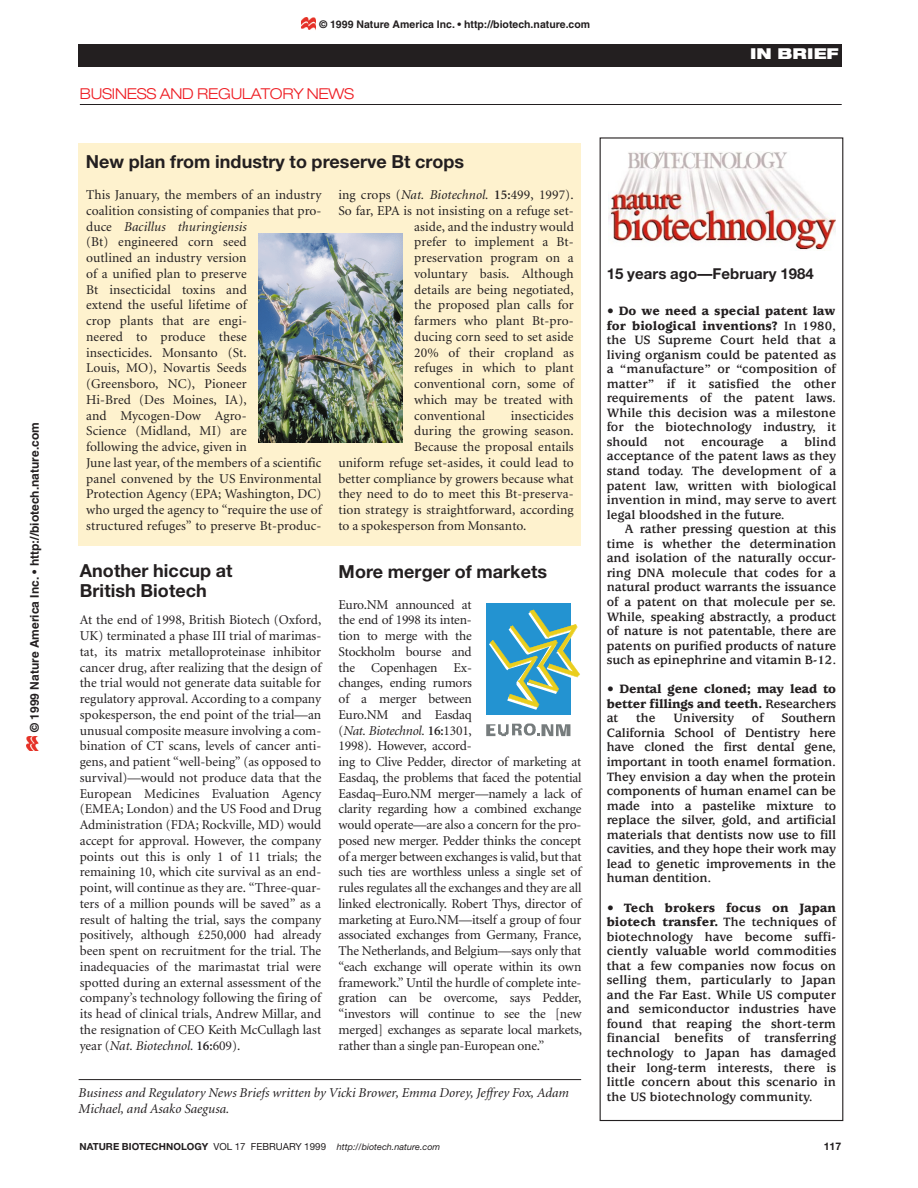
<style>
.page{position:relative;width:918px;height:1188px;background:#fff}
.page>*{position:absolute;margin:0;border:0;box-sizing:border-box;transform-origin:0 0}
.t1{font:700 18px/20.2px "Helvetica Neue";letter-spacing:.005em;color:#231f20}
.t2{font:300 expanded 15px "Helvetica Neue";letter-spacing:-.015em;color:#ee1d23}
.t3{font:700 15px "Helvetica Neue";letter-spacing:.005em;color:#231f20}
.t4{font:900 expanded 15px "Helvetica Neue";letter-spacing:.01em;color:#fff}
.t5{font:13.5px/15.8px "Minion";color:#231f20}
.t6{font:italic 13.5px/15.8px "Minion";letter-spacing:.005em;color:#231f20}
.t7{font:700 13.35px/14.5px "Usherwood";color:#231f20;text-align:justify}
.t8{font:900 13.35px/14.5px "Usherwood";letter-spacing:-.005em;color:#231f20;text-align:justify}
.t9{font:700 12px "Helvetica";color:#231f20}
.t10{font:700 10.5px "Helvetica";color:#231f20}
.t11{font:700 10.5px "Helvetica Neue";color:#231f20}
.t12{font:italic 9px "Helvetica Neue";letter-spacing:.005em;color:#231f20}
.s1{font-style:italic}
.s2{font-weight:600}
.s3{font-weight:900}
.s4{font-weight:700}
.s5{font-weight:700;font-style:normal;font-size:9.75px}
.s6{font-style:normal;font-size:9.75px}
</style>
<div class="page">
<div style="left:79px;top:143px;width:502px;height:402px;background:#fef2ce"></div>
<div style="left:78px;top:44px;width:764px;height:22px;background:#231f20"></div>
<hr style="left:80px;top:104px;width:762px;height:1px;background:#231f20">
<div style="left:600px;top:137px;width:243px;height:984px;border:1px solid #231f20"></div>
<img style="left:609px;top:152px;width:226px;height:98px">
<img style="left:259px;top:233px;width:143px;height:209px">
<div style="left:78px;top:148px;width:503px;height:35px;background:#fef2ce"></div>
<hr style="left:79px;top:1079px;width:502px;height:1px;background:#231f20">
<svg style="left:486px;top:724px;width:84px;height:12px"></svg>
<div style="left:486px;top:603px;width:84px;height:112px;background:#2393d1"></div>
<svg style="left:489px;top:610px;width:91px;height:100px"></svg>
<img style="left:302px;top:18px;width:14px;height:12px">
<img style="left:26px;top:736px;width:13px;height:14px">
<p class="t9" style="left:30px;top:732px;width:311px;rotate:-90deg">© 1999 Nature America Inc. • http://biotech.nature.com</p>
<p class="t10" style="left:320px;top:21px;width:272px">© 1999 Nature America Inc. • http://biotech.nature.com</p>
<p class="t2" style="left:80px;top:88px;width:276px">BUSINESS AND REGULATORY NEWS</p>
<p class="t4" style="left:750px;top:48px;width:90px">IN BRIEF</p>
<h1 class="t1" style="left:86px;top:153px;width:380px">New plan from industry to preserve Bt crops</h1>
<p class="t5" style="left:86px;top:188px;width:237px">This January, the members of an industry coalition consisting of companies that pro&shy;duce <span class="s1">Bacillus thuringiensis<br></span>(Bt) engineered corn seed<br>outlined an industry version<br>of a unified plan to preserve<br>Bt insecticidal toxins and<br>extend the useful lifetime of<br>crop plants that are engi-<br>neered to produce these<br>insecticides. Monsanto (St.<br>Louis, MO), Novartis Seeds (Greensboro, NC), Pioneer<br>Hi-Bred (Des Moines, IA),<br>and Mycogen-Dow Agro-<br>Science (Midland, MI) are<br>following the advice, given in<br>June last year, of the members of a scientific panel convened by the US Environmental<br>Protection Agency (EPA; Washington, DC) who urged the agency to “require the use of structured refuges” to preserve Bt-produc-</p>
<p class="t5" style="left:338px;top:188px;width:237px">ing crops (<span class="s1">Nat. Biotechnol.</span> <span class="s2">15:</span>499, 1997).</p>
<p class="t5" style="left:338px;top:204px;width:237px">So far, EPA is not insisting on a refuge set-</p>
<p class="t5" style="left:414px;top:219px;width:161px">aside, and the industry would</p>
<p class="t5" style="left:414px;top:235px;width:161px">prefer to implement a Bt-</p>
<p class="t5" style="left:414px;top:251px;width:161px">preservation program on a</p>
<p class="t5" style="left:414px;top:267px;width:161px">voluntary basis. Although</p>
<p class="t5" style="left:414px;top:282px;width:161px">details are being negotiated,</p>
<p class="t5" style="left:414px;top:298px;width:161px">the proposed plan calls for</p>
<p class="t5" style="left:414px;top:314px;width:161px">farmers who plant Bt-pro-</p>
<p class="t5" style="left:414px;top:330px;width:161px">ducing corn seed to set aside</p>
<p class="t5" style="left:414px;top:345px;width:161px">20% of their cropland as</p>
<p class="t5" style="left:414px;top:361px;width:161px">refuges in which to plant</p>
<p class="t5" style="left:414px;top:377px;width:161px">conventional corn, some of</p>
<p class="t5" style="left:414px;top:393px;width:161px">which may be treated with</p>
<p class="t5" style="left:414px;top:408px;width:72px">conventional</p>
<p class="t5" style="left:511px;top:408px;width:64px">insecticides</p>
<p class="t5" style="left:414px;top:424px;width:161px">during the growing season.</p>
<p class="t5" style="left:414px;top:440px;width:161px">Because the proposal entails</p>
<p class="t5" style="left:338px;top:456px;width:237px">uniform refuge set-asides, it could lead to</p>
<p class="t5" style="left:338px;top:471px;width:237px">better compliance by growers because what</p>
<p class="t5" style="left:338px;top:487px;width:237px">they need to do to meet this Bt-preserva-</p>
<p class="t5" style="left:338px;top:503px;width:237px">tion strategy is straightforward, according</p>
<p class="t5" style="left:338px;top:519px;width:190px">to a spokesperson from Monsanto.</p>
<h1 class="t1" style="left:80px;top:562px;width:154px">Another hiccup at<br>British Biotech</h1>
<p class="t5" style="left:80px;top:613px;width:243px;text-align:justify">At the end of 1998, British Biotech (Oxford, UK) terminated a phase III trial of marimas&shy;tat, its matrix metalloproteinase inhibitor cancer drug, after realizing that the design of the trial would not generate data suitable for regulatory approval. According to a company spokesperson, the end point of the trial—an unusual composite measure involving a com&shy;bination of CT scans, levels of cancer anti&shy;gens, and patient “well-being” (as opposed to survival)—would not produce data that the European Medicines Evaluation Agency (EMEA; London) and the US Food and Drug Administration (FDA; Rockville, MD) would accept for approval. However, the company points out this is only 1 of 11 trials; the remaining 10, which cite survival as an end&shy;point, will continue as they are. “Three-quar&shy;ters of a million pounds will be saved” as a result of halting the trial, says the company positively, although £250,000 had already been spent on recruitment for the trial. The inadequacies of the marimastat trial were spotted during an external assessment of the company’s technology following the firing of its head of clinical trials, Andrew Millar, and the resignation of CEO Keith McCullagh last year (<span class="s1">Nat. Biotechnol.</span> <span class="s2">16:</span>609).</p>
<h1 class="t1" style="left:339px;top:563px;width:210px">More merger of markets</h1>
<p class="t5" style="left:339px;top:597px;width:245px">Euro.NM announced at<br>the end of 1998 its inten-<br>tion to merge with the<br>Stockholm bourse and<br>the Copenhagen Ex-<br>changes, ending rumors<br>of a merger between<br>Euro.NM and Easdaq<br>(<span class="s1">Nat. Biotechnol.</span> <span class="s2">16:</span>1301,<br>1998). However, accord-<br>ing to Clive Pedder, director of marketing at Easdaq, the problems that faced the potential Easdaq–Euro.NM merger—namely a lack of clarity regarding how a combined exchange would operate—are also a concern for the pro&shy;posed new merger. Pedder thinks the concept of a merger between exchanges is valid, but that such ties are worthless unless a single set of rules regulates all the exchanges and they are all linked electronically. Robert Thys, director of marketing at Euro.NM—itself a group of four associated exchanges from Germany, France, The Netherlands, and Belgium—says only that “each exchange will operate within its own framework.” Until the hurdle of complete inte&shy;gration can be overcome, says Pedder, “investors will continue to see the [new merged] exchanges as separate local markets, rather than a single pan-European one.”</p>
<p class="t6" style="left:79px;top:1086px;width:492px">Business and Regulatory News Briefs written by Vicki Brower, Emma Dorey, Jeffrey Fox, Adam<br>Michael, and Asako Saegusa.</p>
<p class="t3" style="left:607px;top:269px;width:209px">15 years ago—February 1984</p>
<p class="t7" style="left:607px;top:305px;width:231px">• <span class="s3">Do we need a special patent law for biological inventions?</span> In 1980, the US Supreme Court held that a living organism could be patented as a “manufacture” or “composition of matter” if it satisfied the other requirements of the patent laws.<br>While this decision was a milestone for the biotechnology industry, it should not encourage a blind acceptance of the patent laws as they stand today. The development of a patent law, written with biological invention in mind, may serve to avert legal bloodshed in the future.</p>
<p class="t7" style="left:607px;top:523px;width:231px;text-indent:18px">A rather pressing question at this time is whether the determination and isolation of the naturally occur&shy;ring DNA molecule that codes for a natural product warrants the issuance of a patent on that molecule per se.<br>While, speaking abstractly, a product of nature is not patentable, there are patents on purified products of nature such as epinephrine and vitamin B-12.</p>
<p class="t8" style="left:607px;top:683px;width:231px"><span class="s4">•</span> Dental gene cloned; may lead to better fillings and teeth. <span class="s4">Researchers at</span></p>
<p class="t7" style="left:636px;top:712px;width:21px">the</p>
<p class="t7" style="left:674px;top:712px;width:62px">University</p>
<p class="t7" style="left:752px;top:712px;width:13px">of</p>
<p class="t7" style="left:607px;top:712px;width:231px;text-indent:175px">Southern California School of Dentistry here have cloned the first dental gene, important in tooth enamel formation.<br>They envision a day when the protein components of human enamel can be made into a pastelike mixture to replace the silver, gold, and artificial materials that dentists now use to fill cavities, and they hope their work may lead to genetic improvements in the human dentition.</p>
<p class="t7" style="left:607px;top:901px;width:231px">• <span class="s3">Tech brokers focus on Japan biotech transfer.</span> The techniques of biotechnology have become suffi&shy;ciently valuable world commodities that a few companies now focus on selling them, particularly to Japan and the Far East. While US computer and semiconductor industries have found that reaping the short-term financial benefits of transferring technology to Japan has damaged their long-term interests, there is little concern about this scenario in the US biotechnology community.</p>
<p class="t12" style="left:79px;top:1144px;width:362px"><span class="s5">NATURE BIOTECHNOLOGY</span> <span class="s6">VOL 17 FEBRUARY 1999</span> http://biotech.nature.com</p>
<p class="t11" style="left:824px;top:1143px;width:19px">117</p>
</div>
